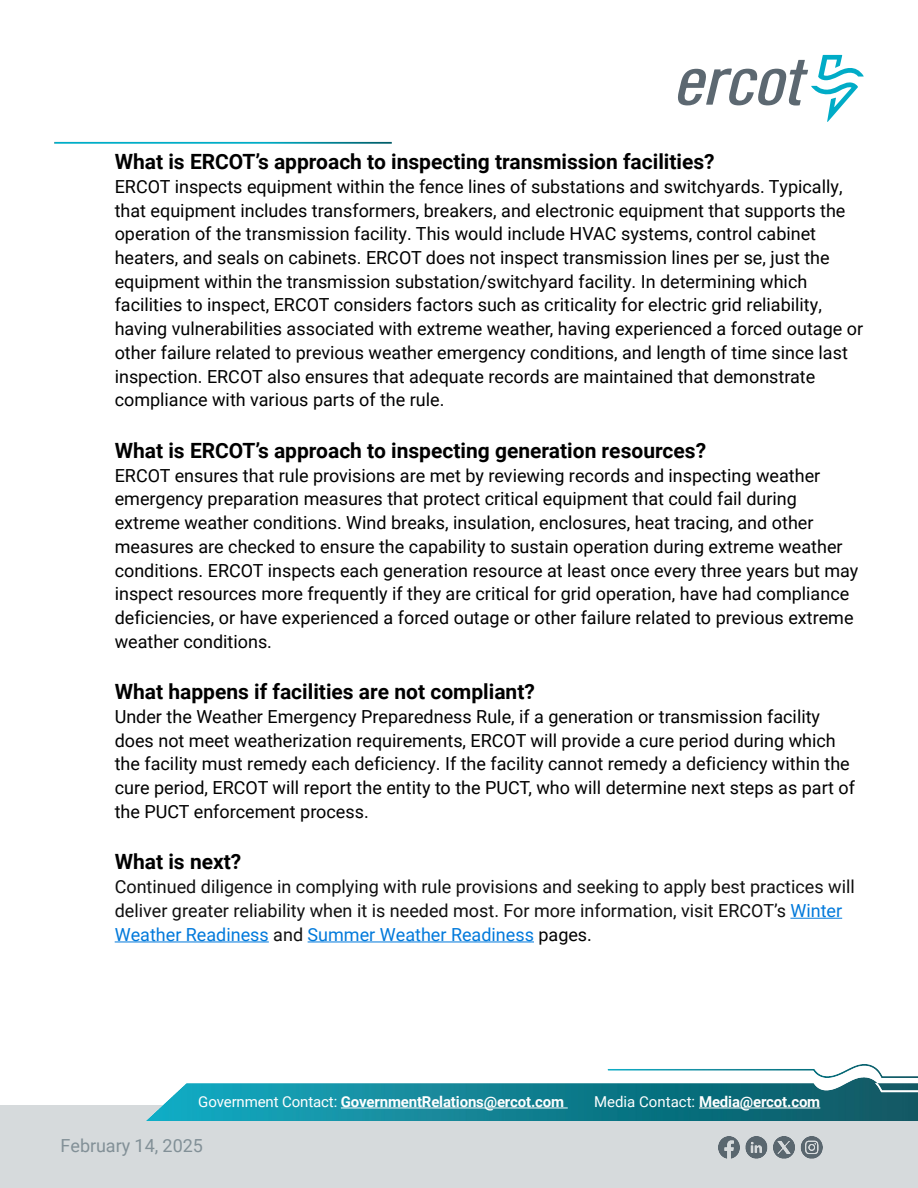
<style>
.page{position:relative;width:918px;height:1188px;background:#fff}
.page>*{position:absolute;margin:0;border:0;box-sizing:border-box;transform-origin:0 0}
.t1{font:700 21px "Roboto";color:#000}
.t2{font:18px/23.7px "Roboto";color:#000}
.t3{font:18px/23.7px "Roboto";color:#0e0e0e}
.t4{font:18px "Roboto";letter-spacing:-.005em;color:#829097}
.t5{font:700 15px "Roboto";letter-spacing:-.01em;color:#fff}
.s1{color:#0079db}
.s2{color:#000}
.s3{font-weight:400}
</style>
<div class="page">
<img style="left:54px;top:141px;width:338px;height:3px">
<svg style="left:678px;top:55px;width:186px;height:67px"></svg>
<div style="left:0;top:1105px;width:918px;height:83px;background:#d6dadc"></div>
<img style="left:146px;top:1064px;width:772px;height:57px">
<hr style="left:699px;top:1108px;width:121px;height:1px;background:#fff">
<hr style="left:341px;top:1108px;width:227px;height:1px;background:#fff">
<img style="left:719px;top:1137px;width:103px;height:22px">
<hr style="left:790px;top:918px;width:52px;height:1px;background:#0079db">
<hr style="left:115px;top:942px;width:154px;height:1px;background:#0079db">
<hr style="left:308px;top:942px;width:226px;height:1px;background:#0079db">
<h2 class="t1" style="left:115px;top:147px;width:602px">What is ERCOT’s approach to inspecting transmission facilities?</h2>
<p class="t2" style="left:115px;top:174px;width:750px">ERCOT inspects equipment within the fence lines of substations and switchyards. Typically, that equipment includes transformers, breakers, and electronic equipment that supports the operation of the transmission facility. This would include HVAC systems, control cabinet heaters, and seals on cabinets. ERCOT does not inspect transmission lines per se, just the equipment within the transmission substation/switchyard facility. In determining which facilities to inspect, ERCOT considers factors such as criticality for electric grid reliability, having vulnerabilities associated with extreme weather, having experienced a forced outage or other failure related to previous weather emergency conditions, and length of time since last inspection. ERCOT also ensures that adequate records are maintained that demonstrate compliance with various parts of the rule.</p>
<h2 class="t1" style="left:115px;top:436px;width:593px">What is ERCOT’s approach to inspecting generation resources?</h2>
<p class="t2" style="left:115px;top:463px;width:745px">ERCOT ensures that rule provisions are met by reviewing records and inspecting weather emergency preparation measures that protect critical equipment that could fail during extreme weather conditions. Wind breaks, insulation, enclosures, heat tracing, and other measures are checked to ensure the capability to sustain operation during extreme weather conditions. ERCOT inspects each generation resource at least once every three years but may inspect resources more frequently if they are critical for grid operation, have had compliance deficiencies, or have experienced a forced outage or other failure related to previous extreme weather conditions.</p>
<h2 class="t1" style="left:115px;top:677px;width:422px">What happens if facilities are not compliant?</h2>
<p class="t2" style="left:115px;top:704px;width:742px">Under the Weather Emergency Preparedness Rule, if a generation or transmission facility does not meet weatherization requirements, ERCOT will provide a cure period during which the facility must remedy each deficiency. If the facility cannot remedy a deficiency within the cure period, ERCOT will report the entity to the PUCT, who will determine next steps as part of the PUCT enforcement process.</p>
<h2 class="t1" style="left:115px;top:847px;width:128px">What is next?</h2>
<p class="t3" style="left:115px;top:874px;width:742px">Continued diligence in complying with rule provisions and seeking to apply best practices will deliver greater reliability when it is needed most. For more information, visit ERCOT’s <span class="s1">Winter<br>Weather Readiness</span> and <span class="s1">Summer Weather Readiness</span> <span class="s2">pages.</span></p>
<p class="t5" style="left:198px;top:1091px;width:367px"><span class="s3">Government Contact:</span> GovernmentRelations@ercot.com</p>
<p class="t5" style="left:594px;top:1091px;width:228px"><span class="s3">Media Contact:</span> Media@ercot.com</p>
<p class="t4" style="left:61px;top:1133px;width:144px">February 14, 2025</p>
</div>
